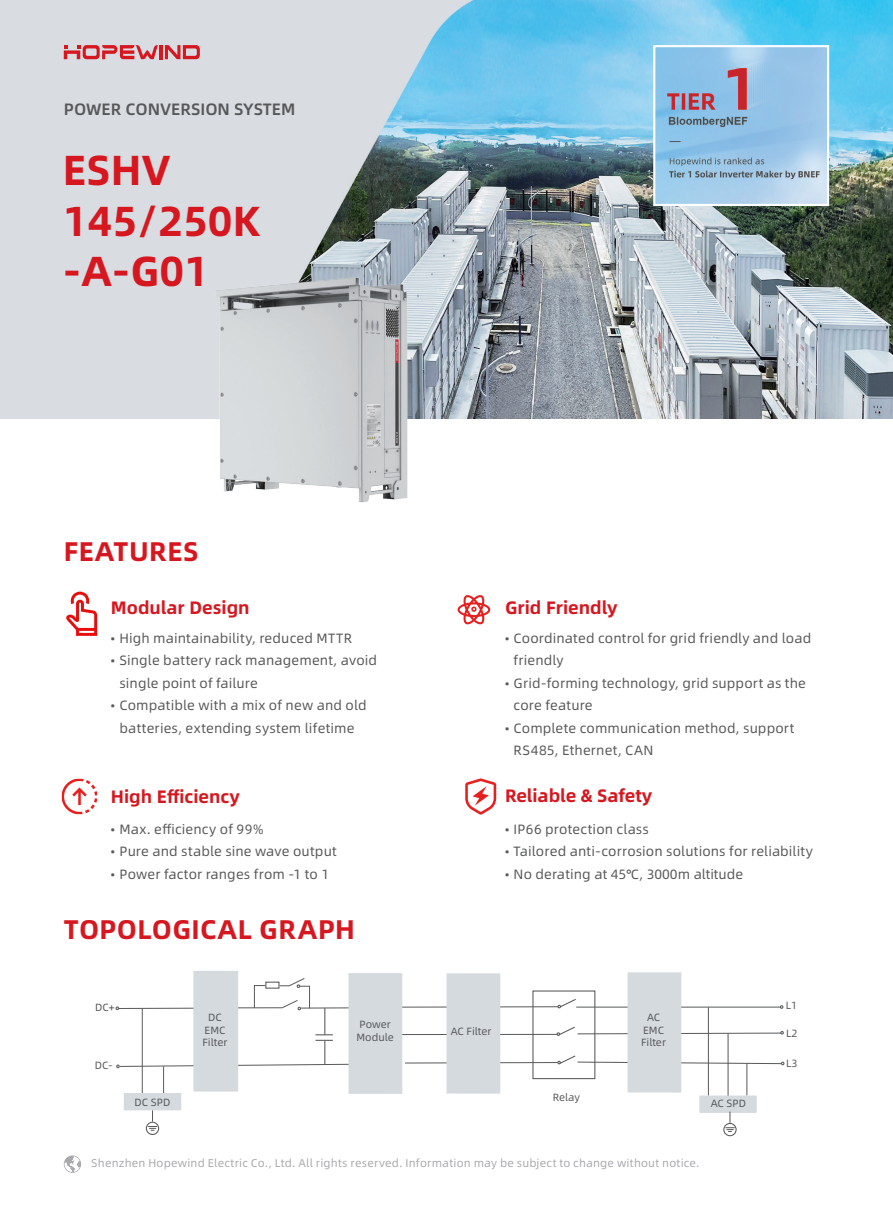
<style>
.page{position:relative;width:893px;height:1212px;background:#fff}
.page>*{position:absolute;margin:0;border:0;box-sizing:border-box;transform-origin:0 0}
.t1{font:700 42px "Alibaba Sans";color:#d7171f}
.t2{font:700 27px "Alibaba Sans";letter-spacing:.015em;color:#d7171f}
.t3{font:700 18px "Alibaba Sans";color:#d7171f}
.t4{font:500 16.5px "Alibaba Sans";color:#57585a}
.t5{font:13.5px/22.5px "Alibaba Sans";letter-spacing:.01em;color:#57585a}
.t6{font:11.25px "Alibaba Sans";letter-spacing:.02em;color:#a8a9ad}
.t7{font:10.5px/12.6px "Alibaba Sans";color:#57585a;text-align:center}
.s1{font-family:"Alibaba Pu Hui Ti R"}
</style>
<div class="page">
<svg style="left:64px;top:1155px;width:17px;height:18px"></svg>
<img style="left:0;top:0;width:893px;height:419px">
<svg style="left:66px;top:592px;width:31px;height:43px"></svg>
<svg style="left:458px;top:595px;width:32px;height:30px"></svg>
<div style="left:628px;top:972px;width:53px;height:120px;background:#d4dade"></div>
<div style="left:446px;top:973px;width:54px;height:120px;background:#d4dade"></div>
<div style="left:349px;top:973px;width:53px;height:121px;background:#d4dade"></div>
<div style="left:193px;top:971px;width:45px;height:120px;background:#d4dade"></div>
<hr style="left:142px;top:1009px;width:1px;height:90px;background:#58595b">
<hr style="left:163px;top:1066px;width:1px;height:33px;background:#58595b">
<div style="left:124px;top:1093px;width:57px;height:17px;background:#d4dade"></div>
<hr style="left:708px;top:1007px;width:1px;height:88px;background:#58595b">
<hr style="left:728px;top:1033px;width:1px;height:63px;background:#58595b">
<hr style="left:746px;top:1063px;width:1px;height:32px;background:#58595b">
<div style="left:699px;top:1095px;width:58px;height:18px;background:#d4dade"></div>
<div style="left:532px;top:990px;width:63px;height:89px;border:1px solid #58595b"></div>
<div style="left:146px;top:1122px;width:13px;height:13px;border:1px solid #59595c;border-radius:50%"></div>
<svg style="left:148px;top:1110px;width:9px;height:21px"></svg>
<div style="left:723px;top:1123px;width:14px;height:13px;border:1px solid #59595c;border-radius:50%"></div>
<svg style="left:725px;top:1111px;width:10px;height:21px"></svg>
<svg style="left:62px;top:778px;width:35px;height:36px"></svg>
<svg style="left:116px;top:977px;width:669px;height:91px"></svg>
<svg style="left:465px;top:778px;width:31px;height:37px"></svg>
<img style="left:191px;top:254px;width:242px;height:249px">
<hr style="left:159px;top:45px;width:3px;height:14px;background:#d7171f">
<svg style="left:165px;top:45px;width:35px;height:14px"></svg>
<svg style="left:64px;top:45px;width:94px;height:14px"></svg>
<img style="left:656px;top:48px;width:170px;height:155px">
<div style="left:653px;top:45px;width:176px;height:161px;border:2px solid #fff"></div>
<p class="t4" style="left:64px;top:96px;width:233px">POWER CONVERSION SYSTEM</p>
<p class="t1" style="left:63px;top:137px;width:109px">ESHV</p>
<p class="t1" style="left:63px;top:188px;width:199px">145/250K</p>
<p class="t1" style="left:63px;top:238px;width:148px">-A-G01</p>
<p class="t2" style="left:64px;top:530px;width:136px">FEATURES</p>
<p class="t3" style="left:111px;top:593px;width:140px">Modular Design</p>
<p class="t5" style="left:111px;top:626px;width:243px">• High maintainability, reduced MTTR</p>
<p class="t5" style="left:119px;top:648px;width:259px;text-indent:-9px">• Single battery rack management, avoid single point of failure</p>
<p class="t5" style="left:111px;top:693px;width:257px;text-align:center">• Compatible with a mix of new and old batteries, extending system lifetime</p>
<p class="t3" style="left:111px;top:782px;width:131px">High Efficiency</p>
<p class="t5" style="left:111px;top:817px;width:154px">• Max. efficiency of 99%</p>
<p class="t5" style="left:111px;top:839px;width:227px">• Pure and stable sine wave output</p>
<p class="t5" style="left:111px;top:862px;width:220px">• Power factor ranges from -1 to 1</p>
<p class="t2" style="left:64px;top:908px;width:293px">TOPOLOGICAL GRAPH</p>
<p class="t7" style="left:95px;top:1000px;width:21px">DC+</p>
<p class="t7" style="left:95px;top:1058px;width:20px">DC-</p>
<p class="t7" style="left:202px;top:1010px;width:26px">DC<br>EMC<br>Filter</p>
<p class="t7" style="left:206px;top:1011px;width:15px">DC</p>
<p class="t7" style="left:200px;top:1024px;width:26px;text-align:left;text-indent:18px">I<br>Filter</p>
<p class="t7" style="left:359px;top:1017px;width:33px">Power</p>
<p class="t7" style="left:356px;top:1030px;width:39px">Module</p>
<p class="t3" style="left:505px;top:593px;width:114px">Grid Friendly</p>
<p class="t5" style="left:514px;top:626px;width:299px;text-indent:-9px">• Coordinated control for grid friendly and load friendly</p>
<p class="t5" style="left:514px;top:671px;width:294px;text-indent:-9px">• Grid-forming technology, grid support as the core feature</p>
<p class="t5" style="left:514px;top:716px;width:282px;text-indent:-9px">• Complete communication method, support<br>RS485, Ethernet, CAN</p>
<p class="t3" style="left:505px;top:781px;width:149px">Reliable &amp; Safety</p>
<p class="t5" style="left:505px;top:817px;width:145px">• IP66 protection class</p>
<p class="t5" style="left:505px;top:839px;width:309px">• Tailored anti-corrosion solutions for reliability</p>
<p class="t5" style="left:505px;top:862px;width:240px">• No derating at 45<span class="s1">℃</span>, 3000m altitude</p>
<p class="t7" style="left:451px;top:1024px;width:42px">AC Filter</p>
<p class="t7" style="left:641px;top:1010px;width:26px">AC<br>EMC<br>Filter</p>
<p class="t7" style="left:786px;top:998px;width:13px">L1</p>
<p class="t7" style="left:786px;top:1026px;width:13px">L2</p>
<p class="t7" style="left:786px;top:1056px;width:13px">L3</p>
<p class="t7" style="left:553px;top:1090px;width:29px">Relay</p>
<p class="t7" style="left:135px;top:1095px;width:37px">DC SPD</p>
<p class="t7" style="left:711px;top:1096px;width:37px">AC SPD</p>
<p class="t6" style="left:91px;top:1154px;width:610px">Shenzhen Hopewind Electric Co., Ltd. All rights reserved. Information may be subject to change without notice.</p>
</div>
